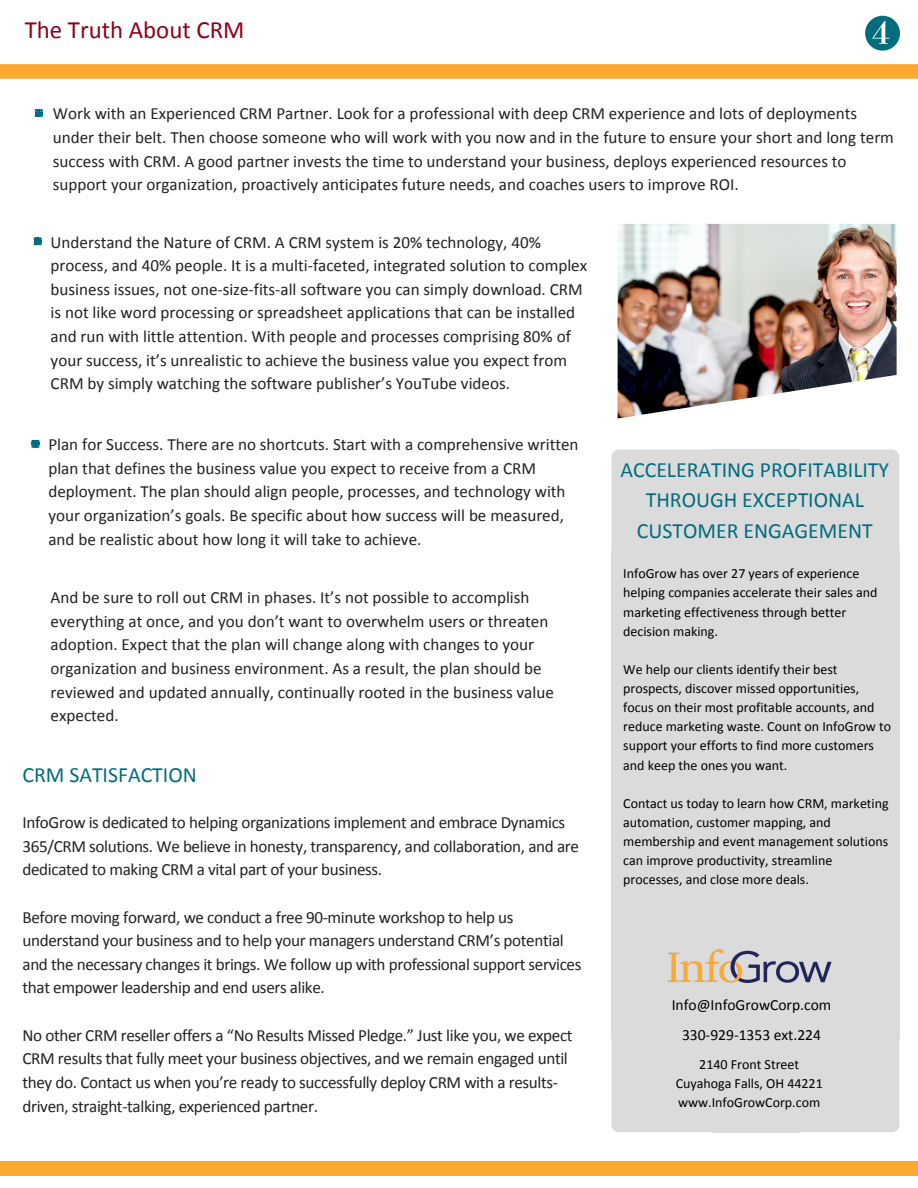
<style>
.page{position:relative;width:918px;height:1188px;background:#fff}
.page>*{position:absolute;margin:0;border:0;box-sizing:border-box;transform-origin:0 0}
.t1{font:24.9px "Calibri";color:#8c001a}
.t2{font:21.75px/30.3px "Calibri";color:#006d7e;text-align:center}
.t3{font:17.1px/23.7px "Calibri";color:#222}
.t4{font:17.1px/23.7px "Calibri";letter-spacing:-.02em;color:#222}
.t5{font:15.6px/29.2px "Calibri";color:#000;text-align:center}
.t6{font:13.95px/19.2px "Calibri";color:#000}
</style>
<div class="page">
<div style="left:0;top:1161px;width:918px;height:15px;background:#fba831"></div>
<svg style="left:0;top:64px;width:918px;height:15px;background:#fbaa36"></svg>
<div style="left:611px;top:449px;width:99px;height:102px;background:#dbdbdb"></div>
<div style="left:710px;top:449px;width:90px;height:104px;background:#dbdbdb"></div>
<div style="left:800px;top:449px;width:99px;height:102px;background:#dbdbdb"></div>
<div style="left:611px;top:551px;width:102px;height:487px;background:#dbdbdb"></div>
<div style="left:712px;top:551px;width:88px;height:487px;background:#dbdbdb"></div>
<div style="left:798px;top:551px;width:101px;height:487px;background:#dbdbdb"></div>
<div style="left:611px;top:1038px;width:101px;height:94px;background:#dbdbdb"></div>
<div style="left:712px;top:1031px;width:88px;height:101px;background:#dbdbdb"></div>
<div style="left:800px;top:1038px;width:99px;height:94px;background:#dbdbdb"></div>
<img style="left:667px;top:949px;width:165px;height:34px">
<svg style="left:34px;top:237px;width:8px;height:8px"></svg>
<svg style="left:32px;top:440px;width:7px;height:8px"></svg>
<svg style="left:865px;top:16px;width:35px;height:35px"></svg>
<svg style="left:35px;top:109px;width:8px;height:8px"></svg>
<img style="left:618px;top:224px;width:279px;height:194px">
<h1 class="t1" style="left:25px;top:20px;width:221px">The Truth About CRM</h1>
<p class="t3" style="left:53px;top:103px;width:843px">Work with an Experienced CRM Partner. Look for a professional with deep CRM experience and lots of deployments under their belt. Then choose someone who will work with you now and in the future to ensure your short and long term success with CRM. A good partner invests the time to understand your business, deploys experienced resources to support your organization, proactively anticipates future needs, and coaches users to improve ROI.</p>
<p class="t3" style="left:51px;top:231px;width:538px">Understand the Nature of CRM. A CRM system is 20% technology, 40% process, and 40% people. It is a multi-faceted, integrated solution to complex business issues, not one-size-fits-all software you can simply download. CRM is not like word processing or spreadsheet applications that can be installed and run with little attention. With people and processes comprising 80% of your success, it’s unrealistic to achieve the business value you expect from CRM by simply watching the software publisher’s YouTube videos.</p>
<p class="t3" style="left:48px;top:434px;width:532px">Plan for Success. There are no shortcuts. Start with a comprehensive written plan that defines the business value you expect to receive from a CRM deployment. The plan should align people, processes, and technology with your organization’s goals. Be specific about how success will be measured, and be realistic about how long it will take to achieve.</p>
<p class="t3" style="left:51px;top:587px;width:505px">And be sure to roll out CRM in phases. It’s not possible to accomplish everything at once, and you don’t want to overwhelm users or threaten adoption. Expect that the plan will change along with changes to your organization and business environment. As a result, the plan should be reviewed and updated annually, continually rooted in the business value expected.</p>
<p class="t2" style="left:22px;top:761px;width:176px">CRM SATISFACTION</p>
<p class="t4" style="left:22px;top:812px;width:558px">InfoGrow is dedicated to helping organizations implement and embrace Dynamics<br>365/CRM solutions. We believe in honesty, transparency, and collaboration, and are dedicated to making CRM a vital part of your business.</p>
<p class="t4" style="left:22px;top:906px;width:560px">Before moving forward, we conduct a free 90-minute workshop to help us understand your business and to help your managers understand CRM’s potential and the necessary changes it brings. We follow up with professional support services that empower leadership and end users alike.</p>
<p class="t4" style="left:22px;top:1024px;width:552px">No other CRM reseller offers a “No Results Missed Pledge.” Just like you, we expect CRM results that fully meet your business objectives, and we remain engaged until they do. Contact us when you’re ready to successfully deploy CRM with a results&shy;driven, straight-talking, experienced partner.</p>
<p class="t2" style="left:621px;top:456px;width:270px">ACCELERATING PROFITABILITY<br>THROUGH EXCEPTIONAL<br>CUSTOMER ENGAGEMENT</p>
<p class="t6" style="left:623px;top:565px;width:256px">InfoGrow has over 27 years of experience helping companies accelerate their sales and marketing effectiveness through better decision making.</p>
<p class="t6" style="left:623px;top:661px;width:269px">We help our clients identify their best prospects, discover missed opportunities, focus on their most profitable accounts, and reduce marketing waste. Count on InfoGrow to support your efforts to find more customers and keep the ones you want.</p>
<p class="t6" style="left:623px;top:795px;width:267px">Contact us today to learn how CRM, marketing automation, customer mapping, and membership and event management solutions can improve productivity, streamline processes, and close more deals.</p>
<p class="t5" style="left:672px;top:992px;width:161px">Info@InfoGrowCorp.com<br>330-929-1353 ext.224</p>
<p class="t6" style="left:676px;top:1056px;width:149px;text-align:center">2140 Front Street<br>Cuyahoga Falls, OH 44221 www.InfoGrowCorp.com</p>
</div>
